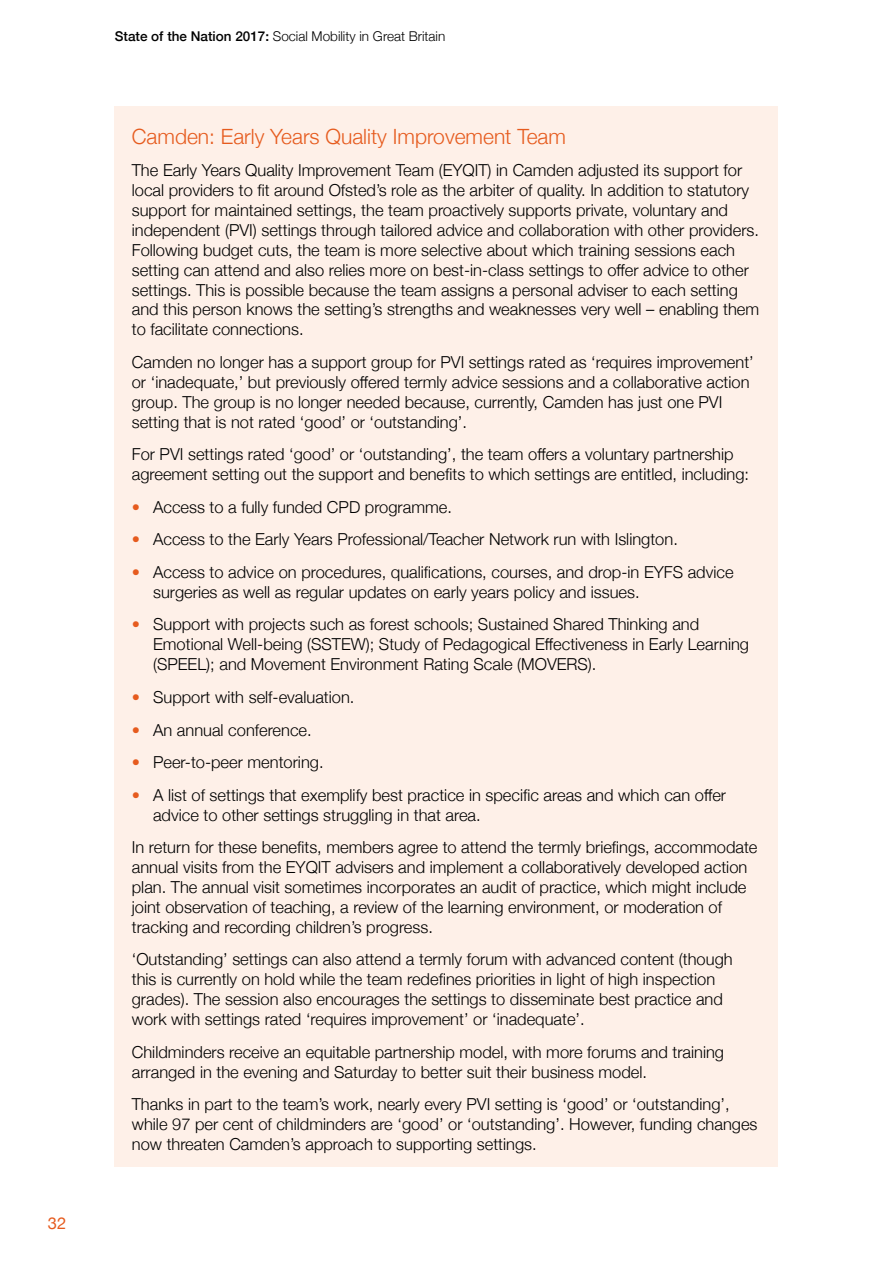
<style>
.page{position:relative;width:893px;height:1263px;background:#fff}
.page>*{position:absolute;margin:0;border:0;box-sizing:border-box;transform-origin:0 0}
._02_-_B-Heading{font:300 21px "Helvetica Neue";color:#e65b1e}
._04_-_Text{font:300 16.5px/19.8px "Helvetica Neue";color:#000}
.t1{font:16.5px "Helvetica Neue";color:#e65b1e}
.t2{font:300 13.5px "Helvetica Neue";color:#000}
.s1{font-weight:500}
.s2{color:#e65b1e}
</style>
<div class="page">
<div style="left:115px;top:106px;width:663px;height:1061px;background:#fef0e8"></div>
<p class="t1" style="left:48px;top:1211px;width:20px">32</p>
<p class="t2" style="left:115px;top:25px;width:332px"><span class="s1">State of the Nation 2017:</span> Social Mobility in Great Britain</p>
<p class="_02_-_B-Heading" style="left:132px;top:119px;width:436px">Camden: Early Years Quality Improvement Team</p>
<p class="_04_-_Text" style="left:132px;top:159px;width:629px">The Early Years Quality Improvement Team (EYQIT) in Camden adjusted its support for local providers to fit around Ofsted’s role as the arbiter of quality. In addition to statutory support for maintained settings, the team proactively supports private, voluntary and independent (PVI) settings through tailored advice and collaboration with other providers.<br>Following budget cuts, the team is more selective about which training sessions each setting can attend and also relies more on best-in-class settings to offer advice to other settings. This is possible because the team assigns a personal adviser to each setting and this person knows the setting’s strengths and weaknesses very well – enabling them to facilitate connections.</p>
<p class="_04_-_Text" style="left:132px;top:351px;width:623px">Camden no longer has a support group for PVI settings rated as ‘requires improvement’ or ‘inadequate,’ but previously offered termly advice sessions and a collaborative action group. The group is no longer needed because, currently, Camden has just one PVI setting that is not rated ‘good’ or ‘outstanding’.</p>
<p class="_04_-_Text" style="left:132px;top:443px;width:619px">For PVI settings rated ‘good’ or ‘outstanding’, the team offers a voluntary partnership agreement setting out the support and benefits to which settings are entitled, including:</p>
<p class="_04_-_Text" style="left:132px;top:496px;width:322px"><span class="s2">•</span> Access to a fully funded CPD programme.</p>
<p class="_04_-_Text" style="left:132px;top:528px;width:548px"><span class="s2">•</span> Access to the Early Years Professional/Teacher Network run with Islington.</p>
<p class="_04_-_Text" style="left:153px;top:561px;width:582px;text-indent:-21px"><span class="s2">•</span> Access to advice on procedures, qualifications, courses, and drop-in EYFS advice surgeries as well as regular updates on early years policy and issues.</p>
<p class="_04_-_Text" style="left:153px;top:613px;width:598px;text-indent:-21px"><span class="s2">•</span> Support with projects such as forest schools; Sustained Shared Thinking and<br>Emotional Well-being (SSTEW); Study of Pedagogical Effectiveness in Early Learning (SPEEL); and Movement Environment Rating Scale (MOVERS).</p>
<p class="_04_-_Text" style="left:132px;top:686px;width:224px"><span class="s2">•</span> Support with self-evaluation.</p>
<p class="_04_-_Text" style="left:132px;top:718px;width:181px"><span class="s2">•</span> An annual conference.</p>
<p class="_04_-_Text" style="left:132px;top:751px;width:193px"><span class="s2">•</span> Peer-to-peer mentoring.</p>
<p class="_04_-_Text" style="left:153px;top:784px;width:575px;text-indent:-21px"><span class="s2">•</span> A list of settings that exemplify best practice in specific areas and which can offer advice to other settings struggling in that area.</p>
<p class="_04_-_Text" style="left:132px;top:836px;width:627px">In return for these benefits, members agree to attend the termly briefings, accommodate annual visits from the EYQIT advisers and implement a collaboratively developed action plan. The annual visit sometimes incorporates an audit of practice, which might include joint observation of teaching, a review of the learning environment, or moderation of tracking and recording children’s progress.</p>
<p class="_04_-_Text" style="left:132px;top:948px;width:602px">‘Outstanding’ settings can also attend a termly forum with advanced content (though this is currently on hold while the team redefines priorities in light of high inspection grades). The session also encourages the settings to disseminate best practice and work with settings rated ‘requires improvement’ or ‘inadequate’.</p>
<p class="_04_-_Text" style="left:132px;top:1041px;width:594px">Childminders receive an equitable partnership model, with more forums and training arranged in the evening and Saturday to better suit their business model.</p>
<p class="_04_-_Text" style="left:132px;top:1093px;width:627px">Thanks in part to the team’s work, nearly every PVI setting is ‘good’ or ‘outstanding’, while 97 per cent of childminders are ‘good’ or ‘outstanding’. However, funding changes now threaten Camden’s approach to supporting settings.</p>
</div>
